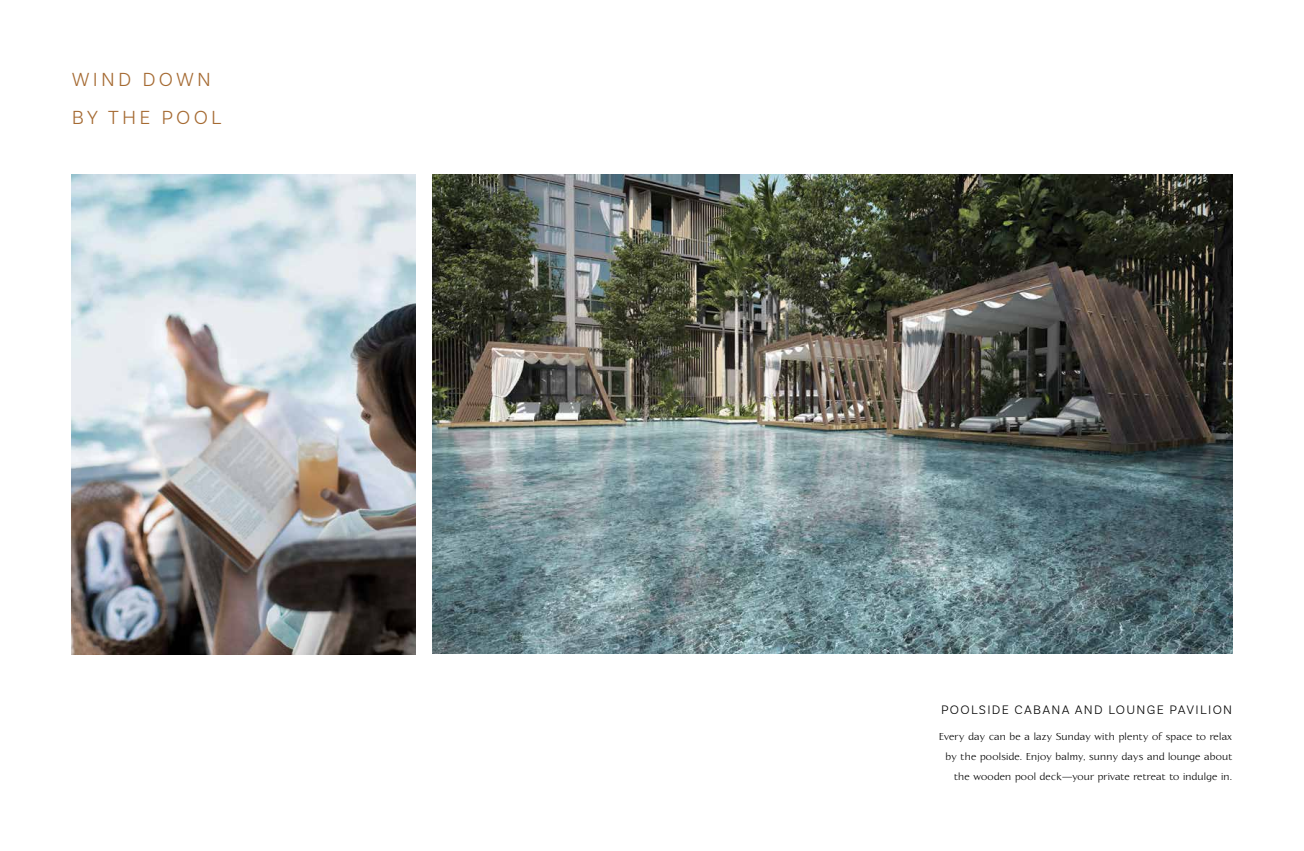
<style>
.page{position:relative;width:1304px;height:851px;background:#fff}
.page>*{position:absolute;margin:0;border:0;box-sizing:border-box;transform-origin:0 0}
.t1{font:300 20px/38px "Basic Sans";letter-spacing:.16em;color:#a56a32}
.t2{font:13px/20px "Aperto";letter-spacing:.02em;color:#000;text-align:right}
.t3{font:300 13px "Basic Sans";letter-spacing:.1em;color:#000}
</style>
<div class="page">
<img style="left:71px;top:174px;width:345px;height:480px">
<img style="left:432px;top:175px;width:800px;height:478px">
<h1 class="t1" style="left:72px;top:60px;width:151px">WIND DOWN<br>BY THE POOL</h1>
<p class="t3" style="left:941px;top:702px;width:293px">POOLSIDE CABANA AND LOUNGE PAVILION</p>
<p class="t2" style="left:939px;top:726px;width:294px">Every day can be a lazy Sunday with plenty of space to relax by the poolside. Enjoy balmy, sunny days and lounge about the wooden pool deck—your private retreat to indulge in.</p>
</div>
